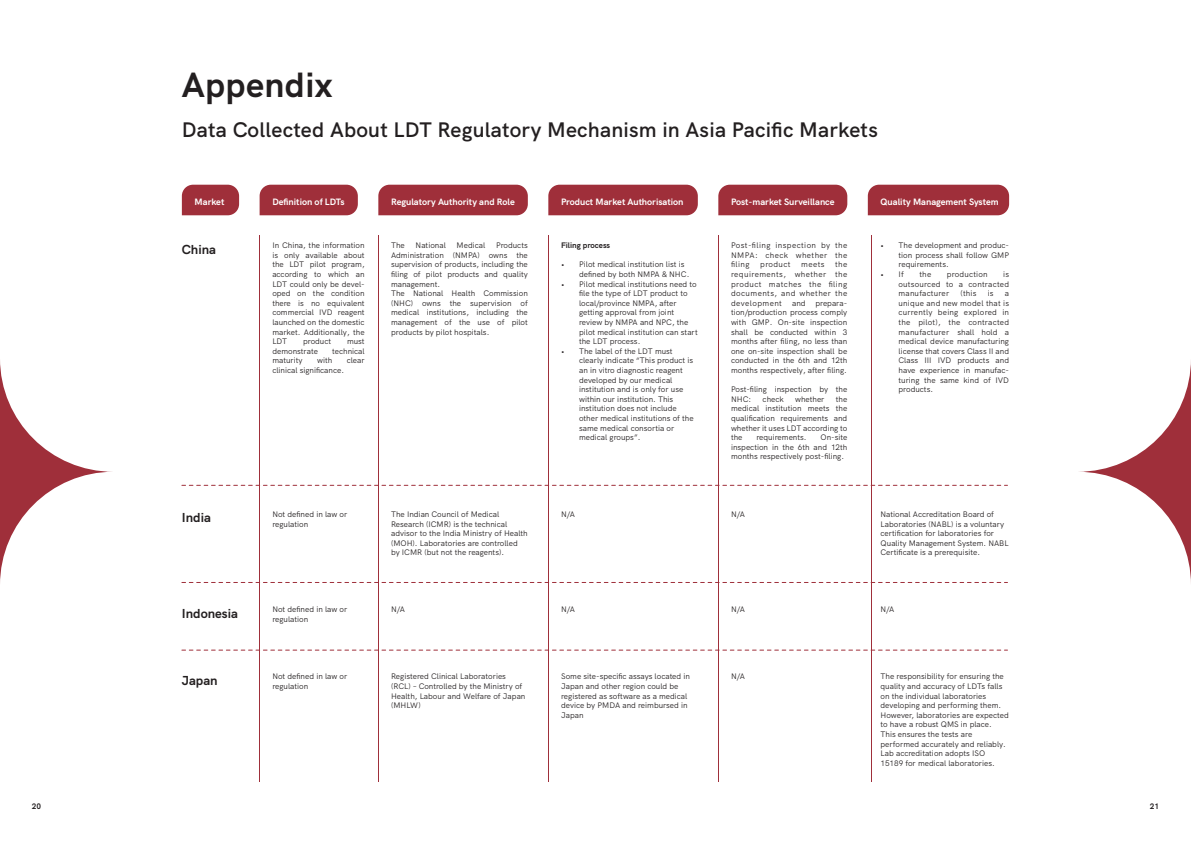
<style>
.page{position:relative;width:1191px;height:842px;background:#fff}
.page>*{position:absolute;margin:0;border:0;box-sizing:border-box;transform-origin:0 0}
.t1{font:700 35px "HK Grotesk";letter-spacing:.01em;color:#231f20}
.t2{font:600 21px "HK Grotesk";letter-spacing:.01em;color:#231f20}
.t3{font:700 13px "HK Grotesk";color:#231f20}
.t4{font:700 9.2px "HK Grotesk";color:#fff}
.t5{font:8px/9.6px "HK Grotesk";color:#231f20}
.t6{font:700 8px "HK Grotesk";color:#231f20}
.t7{font:8px "HK Grotesk";letter-spacing:.025em;color:#231f20}
.t8{font:8px "HK Grotesk";letter-spacing:.05em;color:#231f20}
</style>
<div class="page">
<svg style="left:1079px;top:361px;width:112px;height:221px"></svg>
<svg style="left:0;top:361px;width:112px;height:221px"></svg>
<hr style="left:259px;top:235px;width:1px;height:547px;background:#9f2f3a">
<hr style="left:378px;top:235px;width:1px;height:547px;background:#9f2f3a">
<hr style="left:548px;top:235px;width:1px;height:547px;background:#9f2f3a">
<hr style="left:718px;top:235px;width:1px;height:547px;background:#9f2f3a">
<hr style="left:871px;top:235px;width:1px;height:547px;background:#9f2f3a">
<div style="left:182px;top:185px;width:57px;height:30px;background:#9f2f3a"></div>
<div style="left:260px;top:185px;width:98px;height:30px;background:#9f2f3a"></div>
<div style="left:378px;top:185px;width:150px;height:30px;background:#9f2f3a"></div>
<div style="left:718px;top:185px;width:129px;height:30px;background:#9f2f3a"></div>
<div style="left:868px;top:185px;width:141px;height:30px;background:#9f2f3a"></div>
<div style="left:548px;top:185px;width:150px;height:30px;background:#9f2f3a"></div>
<svg style="left:182px;top:485px;width:825px;height:1px"></svg>
<svg style="left:182px;top:582px;width:825px;height:1px"></svg>
<svg style="left:182px;top:650px;width:825px;height:1px"></svg>
<h1 class="t1" style="left:182px;top:58px;width:152px">Appendix</h1>
<h2 class="t2" style="left:182px;top:114px;width:697px">Data Collected About LDT Regulatory Mechanism in Asia Pacific Markets</h2>
<p class="t4" style="left:195px;top:194px;width:31px">Market</p>
<p class="t4" style="left:272px;top:194px;width:74px">Definition of LDTs</p>
<p class="t4" style="left:391px;top:194px;width:125px">Regulatory Authority and Role</p>
<p class="t4" style="left:561px;top:194px;width:124px">Product Market Authorisation</p>
<p class="t4" style="left:731px;top:194px;width:105px">Post-market Surveillance</p>
<p class="t4" style="left:880px;top:194px;width:120px">Quality Management System</p>
<h3 class="t3" style="left:182px;top:239px;width:36px">China</h3>
<p class="t5" style="left:272px;top:240px;width:94px;text-align:justify">In China, the information is only available about the LDT pilot program, according to which an LDT could only be devel&shy;oped on the condition there is no equivalent commercial IVD reagent launched on the domestic market. Additionally, the LDT</p>
<p class="t5" style="left:391px;top:240px;width:138px;text-indent:105px">Products<br>Administration (NMPA) owns the supervision of products, including the filing of pilot products and quality management.<br>The National Health Commission (NHC) owns the supervision of medical institutions, including the management of the use of pilot products by pilot hospitals.</p>
<p class="t5" style="left:731px;top:240px;width:118px;text-align:justify">Post-filing inspection by the NMPA: check whether the filing</p>
<p class="t5" style="left:391px;top:240px;width:15px">The</p>
<p class="t5" style="left:415px;top:240px;width:32px">National</p>
<p class="t5" style="left:456px;top:240px;width:30px">Medical</p>
<p class="t6" style="left:561px;top:239px;width:51px">Filing process</p>
<p class="t5" style="left:579px;top:259px;width:112px;text-indent:-18px">• Pilot medical institution list is defined by both NMPA &amp; NHC.</p>
<p class="t5" style="left:579px;top:278px;width:120px;text-indent:-18px">• Pilot medical institutions need to file the type of LDT product to local/province NMPA, after getting approval from joint review by NMPA and NPC, the pilot medical institution can start the LDT process.</p>
<p class="t5" style="left:579px;top:345px;width:116px;text-indent:-18px">• The label of the LDT must clearly indicate “This product is an in vitro diagnostic reagent developed by our medical institution and is only for use within our institution. This institution does not include other medical institutions of the same medical consortia or medical groups”.</p>
<p class="t5" style="left:898px;top:240px;width:112px;text-align:justify;text-indent:-18px">• The development and produc&shy;tion process shall follow GMP requirements.</p>
<p class="t5" style="left:880px;top:269px;width:25px">• If</p>
<p class="t5" style="left:919px;top:269px;width:13px">the</p>
<p class="t7" style="left:946px;top:268px;width:42px">production</p>
<p class="t5" style="left:731px;top:259px;width:118px;text-align:justify;text-indent:104px">the requirements, whether the product matches the filing documents, and whether the development</p>
<p class="t8" style="left:760px;top:258px;width:32px">product</p>
<p class="t5" style="left:801px;top:259px;width:25px">meets</p>
<p class="t5" style="left:898px;top:269px;width:112px;text-align:justify;text-indent:105px">is outsourced to a contracted manufacturer</p>
<p class="t5" style="left:960px;top:288px;width:18px">(this</p>
<p class="t5" style="left:987px;top:288px;width:7px">is</p>
<p class="t5" style="left:898px;top:288px;width:112px;text-align:justify;text-indent:106px">a unique and new model that is currently being explored in the pilot), the contracted manufacturer shall hold a medical device manufacturing license that covers Class II and Class III IVD products and have experience in manufac&shy;turing the same kind of IVD products.</p>
<p class="t5" style="left:731px;top:297px;width:118px;text-align:justify;text-indent:61px">and prepara&shy;tion/production process comply with GMP. On-site inspection shall be conducted within 3 months after filing, no less than one on-site inspection shall be conducted in the 6th and 12th months respectively, after filing.</p>
<p class="t5" style="left:731px;top:384px;width:118px">Post-filing inspection by the<br>NHC:</p>
<p class="t5" style="left:303px;top:336px;width:30px">product</p>
<p class="t5" style="left:347px;top:336px;width:19px">must</p>
<p class="t5" style="left:272px;top:345px;width:47px">demonstrate</p>
<p class="t5" style="left:332px;top:345px;width:34px">technical</p>
<p class="t5" style="left:272px;top:355px;width:32px">maturity</p>
<p class="t5" style="left:317px;top:355px;width:17px">with</p>
<p class="t5" style="left:347px;top:355px;width:19px">clear</p>
<p class="t5" style="left:272px;top:365px;width:73px">clinical significance.</p>
<p class="t5" style="left:731px;top:393px;width:118px;text-align:justify;text-indent:105px">the medical institution meets the qualification requirements and whether it uses LDT according to the</p>
<p class="t5" style="left:762px;top:393px;width:23px">check</p>
<p class="t5" style="left:795px;top:393px;width:31px">whether</p>
<p class="t5" style="left:731px;top:432px;width:118px;text-align:justify;text-indent:89px">On-site inspection in the 6th and 12th months respectively post-filing.</p>
<p class="t5" style="left:756px;top:432px;width:52px">requirements.</p>
<h3 class="t3" style="left:182px;top:508px;width:31px">India</h3>
<p class="t5" style="left:272px;top:509px;width:76px">Not defined in law or regulation</p>
<p class="t5" style="left:391px;top:509px;width:138px">The Indian Council of Medical Research (ICMR) is the technical advisor to the India Ministry of Health (MOH). Laboratories are controlled by ICMR (but not the reagents).</p>
<p class="t5" style="left:561px;top:509px;width:15px">N/A</p>
<p class="t5" style="left:731px;top:509px;width:15px">N/A</p>
<p class="t5" style="left:880px;top:509px;width:130px">National Accreditation Board of Laboratories (NABL) is a voluntary certification for laboratories for Quality Management System. NABL Certificate is a prerequisite.</p>
<h3 class="t3" style="left:182px;top:603px;width:58px">Indonesia</h3>
<p class="t5" style="left:272px;top:604px;width:76px">Not defined in law or regulation</p>
<p class="t5" style="left:391px;top:604px;width:15px">N/A</p>
<p class="t5" style="left:561px;top:604px;width:15px">N/A</p>
<p class="t5" style="left:731px;top:604px;width:15px">N/A</p>
<p class="t5" style="left:880px;top:604px;width:15px">N/A</p>
<h3 class="t3" style="left:182px;top:670px;width:37px">Japan</h3>
<p class="t5" style="left:272px;top:671px;width:76px">Not defined in law or regulation</p>
<p class="t5" style="left:391px;top:671px;width:136px">Registered Clinical Laboratories (RCL) – Controlled by the Ministry of<br>Health, Labour and Welfare of Japan (MHLW)</p>
<p class="t5" style="left:561px;top:671px;width:130px">Some site-specific assays located in</p>
<p class="t5" style="left:731px;top:671px;width:15px">N/A</p>
<p class="t5" style="left:561px;top:681px;width:128px">Japan and other region could be registered as software as a medical device by PMDA and reimbursed in<br>Japan</p>
<p class="t5" style="left:880px;top:671px;width:130px">The responsibility for ensuring the quality and accuracy of LDTs falls on the individual laboratories developing and performing them.<br>However, laboratories are expected to have a robust QMS in place.<br>This ensures the tests are performed accurately and reliably.<br>Lab accreditation adopts ISO<br>15189 for medical laboratories.</p>
<p class="t6" style="left:32px;top:800px;width:11px">20</p>
<p class="t6" style="left:1149px;top:800px;width:11px">21</p>
</div>
